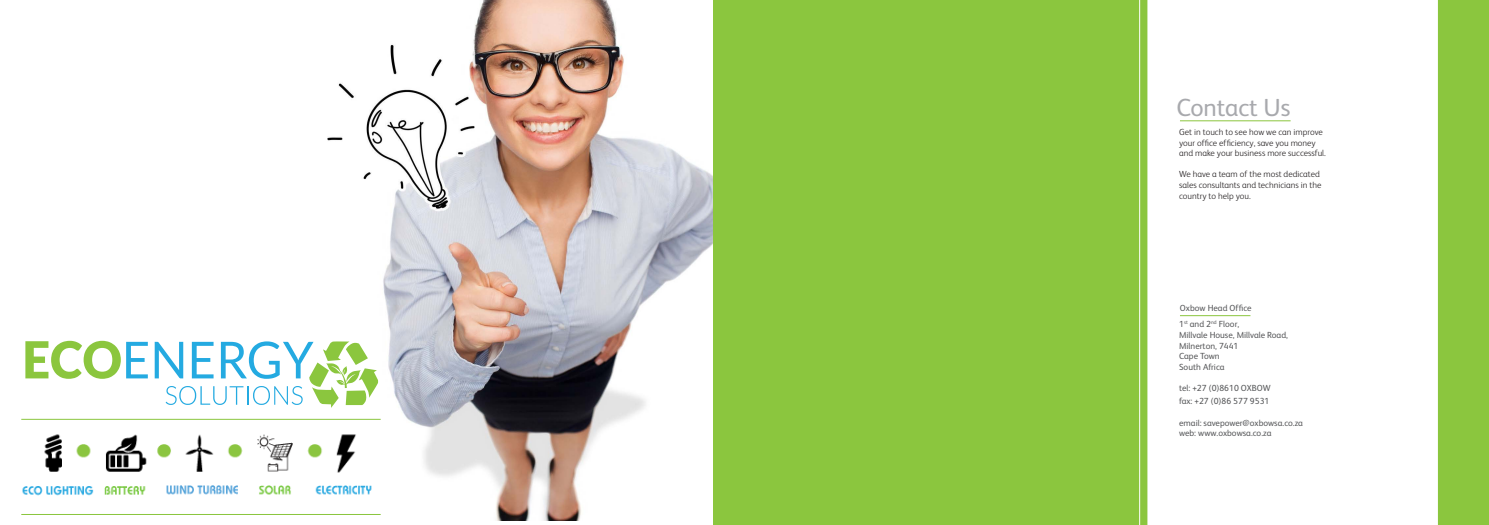
<style>
.page{position:relative;width:1489px;height:525px;background:#fff}
.page>*{position:absolute;margin:0;border:0;box-sizing:border-box;transform-origin:0 0}
.Head_SILVER{font:24.75px "Xerox Sans";color:#a8a9ad}
.Paragraph_Style_1{font:8.88px "Xerox Sans";color:#57585a}
.t1{font:300 8.88px/10.6px "Xerox Sans";color:#231f20}
</style>
<div class="page">
<img style="left:265px;top:0;width:448px;height:520px">
<div style="left:713px;top:0;width:775px;height:524px;background:#8bc63e"></div>
<div style="left:1147px;top:0;width:291px;height:524px;background:#fff"></div>
<hr style="left:1139px;top:0;width:1px;height:524px;background:#fff">
<hr style="left:1179px;top:315px;width:71px;height:1px;background:#8bc63e">
<hr style="left:1179px;top:120px;width:111px;height:1px;background:#8bc63e">
<img style="left:22px;top:424px;width:368px;height:79px">
<hr style="left:21px;top:419px;width:359px;height:1px;background:#8bc63e">
<hr style="left:21px;top:514px;width:359px;height:1px;background:#8bc63e">
<svg style="left:25px;top:340px;width:123px;height:38px"></svg>
<svg style="left:155px;top:341px;width:223px;height:66px"></svg>
<p class="Head_SILVER" style="left:1176px;top:91px;width:116px">Contact Us</p>
<p class="t1" style="left:1179px;top:126px;width:148px">Get in touch to see how we can improve your office efficiency, save you money and make your business more successful.</p>
<p class="t1" style="left:1179px;top:168px;width:144px">We have a team of the most dedicated sales consultants and technicians in the country to help you.</p>
<p class="Paragraph_Style_1" style="left:1179px;top:302px;width:73px">Oxbow Head Office</p>
<p class="Paragraph_Style_1" style="left:1179px;top:318px;width:62px">1<sup>st</sup> and 2<sup>nd</sup> Floor,</p>
<p class="Paragraph_Style_1" style="left:1179px;top:329px;width:110px">Millvale House, Millvale Road,</p>
<p class="Paragraph_Style_1" style="left:1179px;top:339px;width:61px">Milnerton, 7441</p>
<p class="Paragraph_Style_1" style="left:1179px;top:350px;width:42px">Cape Town</p>
<p class="Paragraph_Style_1" style="left:1179px;top:361px;width:47px">South Africa</p>
<p class="Paragraph_Style_1" style="left:1179px;top:382px;width:93px">tel: +27 (0)8610 OXBOW</p>
<p class="Paragraph_Style_1" style="left:1179px;top:395px;width:92px">fax: +27 (0)86 577 9531</p>
<p class="Paragraph_Style_1" style="left:1179px;top:416px;width:125px">email: savepower@oxbowsa.co.za</p>
<p class="Paragraph_Style_1" style="left:1179px;top:427px;width:94px">web: www.oxbowsa.co.za</p>
</div>
